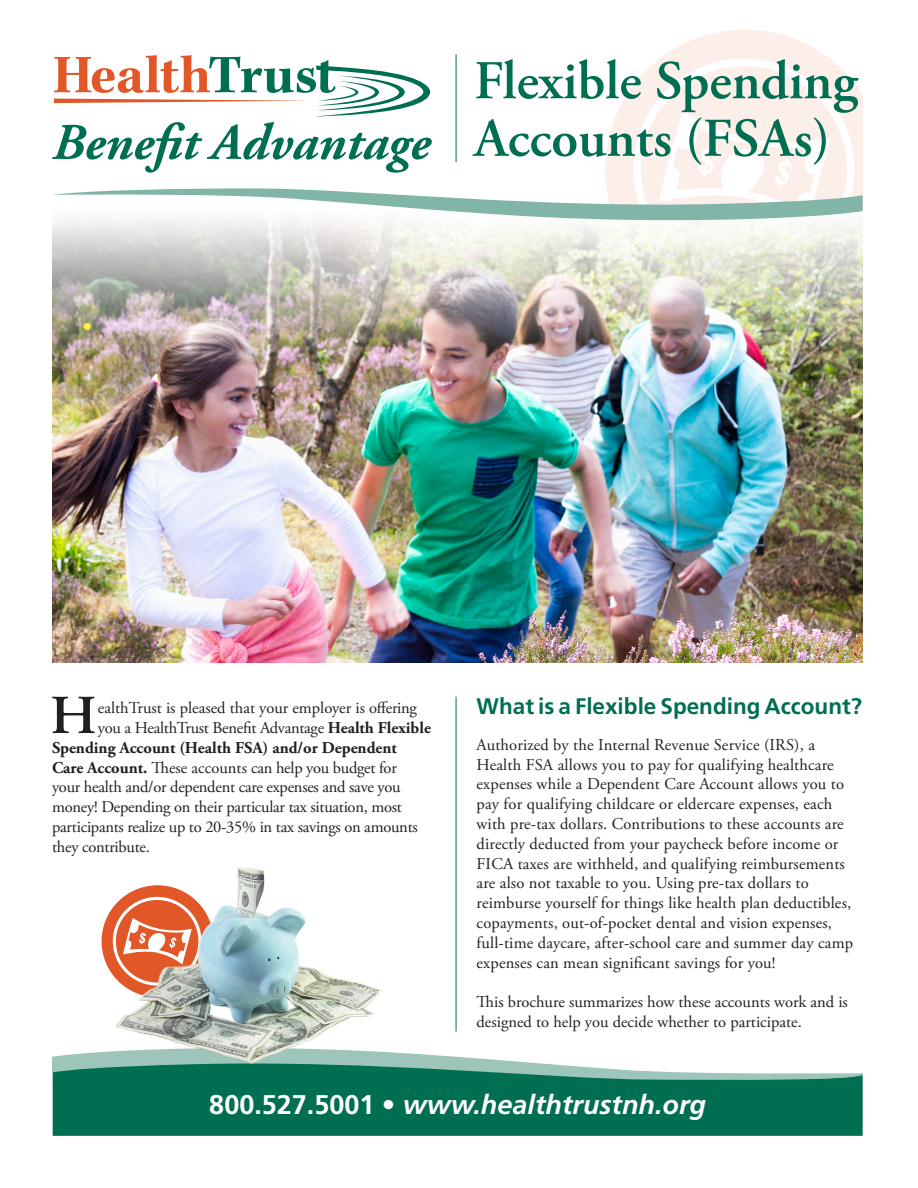
<style>
.page{position:relative;width:918px;height:1188px;background:#fff}
.page>*{position:absolute;margin:0;border:0;box-sizing:border-box;transform-origin:0 0}
.t1{font:600 54.75px "Adobe Garamond Pro";color:#231f20;scale:1.05 1}
.t2{font:600 54.6px "Adobe Garamond Pro";color:#006e51}
.t3{font:italic 700 27px "Frutiger LT Std";color:#fff}
.t4{font:700 22.5px "Frutiger LT Std";color:#006e51}
.t5{font:16.5px/19.8px "Adobe Garamond Pro";letter-spacing:.01em;color:#231f20}
.t6{font:16.5px "Adobe Garamond Pro";letter-spacing:-.015em;color:#231f20}
.t7{font:700 16.5px "Adobe Garamond Pro";color:#231f20}
.s1{font-weight:700}
.s2{font-style:normal}
</style>
<div class="page">
<svg style="left:665px;top:30px;width:159px;height:25px;fill:#fceee9"></svg>
<img style="left:52px;top:222px;width:810px;height:441px">
<div style="left:53px;top:1081px;width:809px;height:55px;background:#006e51"></div>
<svg style="left:53px;top:1051px;width:809px;height:30px"></svg>
<svg style="left:52px;top:55px;width:811px;height:167px"></svg>
<hr style="left:456px;top:54px;width:1px;height:108px;background:#006e51">
<hr style="left:456px;top:697px;width:1px;height:334px;background:#006e51">
<div style="left:102px;top:885px;width:112px;height:112px;background:#e15727;border-radius:50%"></div>
<svg style="left:113px;top:905px;width:2px;height:73px"></svg>
<img style="left:115px;top:866px;width:270px;height:199px">
<p class="t2" style="left:474px;top:49px;width:385px">Flexible Spending</p>
<p class="t2" style="left:474px;top:107px;width:357px">Accounts (FSAs)</p>
<p class="t1" style="left:50px;top:684px;width:46px">H</p>
<p class="t5" style="left:98px;top:699px;width:321px">ealthTrust is pleased that your employer is offering</p>
<p class="t6" style="left:98px;top:718px;width:335px">you a HealthTrust Benefit Advantage <span class="s1">Health Flexible</span></p>
<p class="t7" style="left:52px;top:738px;width:346px">Spending Account (Health FSA) and/or Dependent</p>
<p class="t6" style="left:52px;top:757px;width:346px"><span class="s1">Care Account.</span> These accounts can help you budget for</p>
<p class="t6" style="left:52px;top:777px;width:350px">your health and/or dependent care expenses and save you</p>
<p class="t6" style="left:52px;top:797px;width:351px">money! Depending on their particular tax situation, most</p>
<p class="t6" style="left:52px;top:817px;width:367px">participants realize up to 20-35% in tax savings on amounts</p>
<p class="t6" style="left:52px;top:837px;width:99px">they contribute.</p>
<p class="t4" style="left:477px;top:692px;width:387px">What is a Flexible Spending Account?</p>
<p class="t5" style="left:477px;top:735px;width:378px">Authorized by the Internal Revenue Service (IRS), a Health FSA allows you to pay for qualifying healthcare expenses while a Dependent Care Account allows you to pay for qualifying childcare or eldercare expenses, each with pre-tax dollars. Contributions to these accounts are directly deducted from your paycheck before income or FICA taxes are withheld, and qualifying reimbursements are also not taxable to you. Using pre-tax dollars to reimburse yourself for things like health plan deductibles, copayments, out-of-pocket dental and vision expenses, full-time daycare, after-school care and summer day camp expenses can mean significant savings for you!</p>
<p class="t5" style="left:477px;top:993px;width:373px">This brochure summarizes how these accounts work and is designed to help you decide whether to participate.</p>
<p class="t3" style="left:209px;top:1088px;width:498px"><span class="s2">800.527.5001 •</span> www.healthtrustnh.org</p>
</div>
